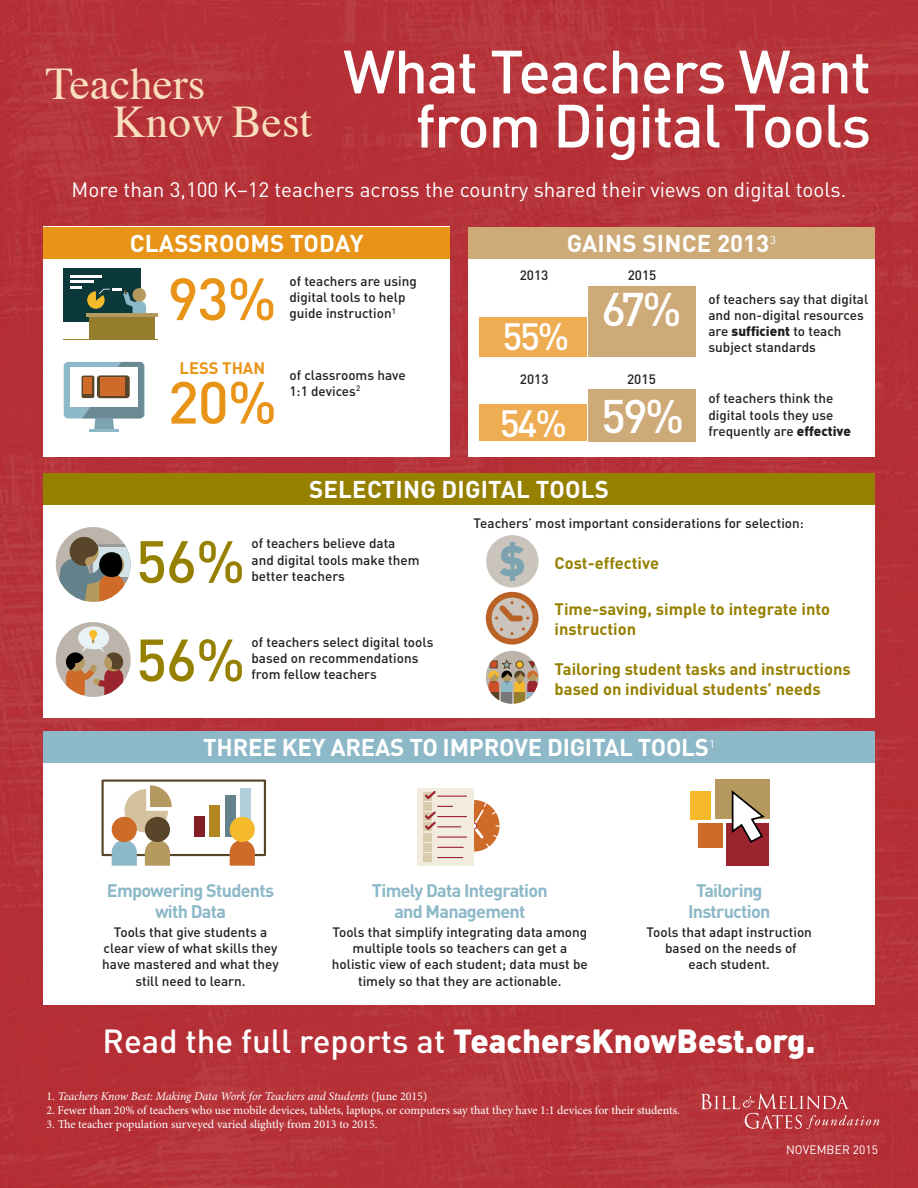
<style>
.page{position:relative;width:918px;height:1188px;background:#fff}
.page>*{position:absolute;margin:0;border:0;box-sizing:border-box;transform-origin:0 0}
.body{font:500 60px/54.2px "DINOT";letter-spacing:-.02em;color:#fff;text-align:right}
.chart_large_number{font:500 58.5px "DINOT";color:#968000}
.chart_large_number-2{font:500 58.5px "DINOT";color:#e89418}
.chart_large_number-3{font:500 46.5px "DINOT";color:#fff}
.body-2{font:45.3px/38.2px "Times";color:#f9dfbd}
.t1{font:900 42px "DINOT";color:#7da3b0}
.chart_large_number-4{font:500 37.5px "DINOT";color:#fff}
.body-3{font:900 33px "DINOT";color:#fff}
.t2{font:700 24px "DINOT";color:#fff}
.body-4{font:20.7px "DINOT";color:#fff}
.chart_large_number-5{font:700 18px/21px "DINOT";letter-spacing:-.04em;color:#8cb8c7;text-align:center}
.chart_subtitle_under{font:700 16.5px/19.8px "DINOT";color:#968000}
.chart_large_number-6{font:700 16.5px "DINOT";color:#e89418}
.chart_subtitle_under-2{font:500 13.5px/16.2px "DINOT";color:#231f20}
.t3{font:12px "Minion Pro";color:#fff}
.t4{font:italic 12px "Minion Pro";letter-spacing:-.01em;color:#fff}
.t5{font:12px "DINOT";letter-spacing:.01em;color:#fff}
.s1{font-weight:900}
.s2{font-weight:500}
.s3{font-style:normal}
</style>
<div class="page">
<img style="left:0;top:0;width:918px;height:1188px">
<svg style="left:701px;top:1093px;width:178px;height:36px;background:#bd494f"></svg>
<div style="left:43px;top:227px;width:407px;height:230px;background:#fff"></div>
<div style="left:468px;top:254px;width:407px;height:203px;background:#fff"></div>
<div style="left:43px;top:761px;width:832px;height:244px;background:#fff"></div>
<div style="left:43px;top:478px;width:832px;height:240px;background:#fff"></div>
<div style="left:43px;top:227px;width:407px;height:32px;background:#e89418"></div>
<div style="left:468px;top:227px;width:407px;height:32px;background:#ceaa78"></div>
<div style="left:43px;top:731px;width:832px;height:32px;background:#8cb8c7"></div>
<div style="left:43px;top:473px;width:832px;height:32px;background:#968000"></div>
<hr style="left:89px;top:429px;width:30px;height:2px;background:#8cb8c7">
<div style="left:64px;top:362px;width:81px;height:56px;background:#8cb8c7;border-radius:4px"></div>
<svg style="left:82px;top:362px;width:62px;height:67px"></svg>
<div style="left:70px;top:367px;width:68px;height:39px;background:#fff"></div>
<svg style="left:82px;top:376px;width:12px;height:22px"></svg>
<div style="left:84px;top:377px;width:8px;height:17px;background:#cf6b29"></div>
<div style="left:97px;top:375px;width:33px;height:23px;background:#594529;border-radius:3px"></div>
<div style="left:100px;top:378px;width:25px;height:18px;background:#cf6b29"></div>
<div style="left:64px;top:268px;width:77px;height:53px;background:#0a383b"></div>
<div style="left:89px;top:316px;width:65px;height:24px;background:#967d2e"></div>
<hr style="left:70px;top:275px;width:32px;height:3px;background:#fff">
<hr style="left:70px;top:280px;width:24px;height:3px;background:#fff">
<svg style="left:70px;top:286px;width:11px;height:3px"></svg>
<svg style="left:87px;top:288px;width:59px;height:25px"></svg>
<hr style="left:86px;top:313px;width:72px;height:3px;background:#b5995e">
<hr style="left:64px;top:339px;width:94px;height:1px;background:#967d2e">
<div style="left:56px;top:622px;width:75px;height:75px;background:#bdb5ab;border-radius:50%"></div>
<svg style="left:78px;top:626px;width:31px;height:23px"></svg>
<svg style="left:66px;top:630px;width:57px;height:65px"></svg>
<div style="left:56px;top:527px;width:74px;height:75px;background:#bdb5ab;border-radius:50%"></div>
<svg style="left:56px;top:536px;width:75px;height:66px"></svg>
<div style="left:486px;top:651px;width:53px;height:53px;background:#bdb5ab;border-radius:50%"></div>
<svg style="left:488px;top:660px;width:50px;height:44px"></svg>
<svg style="left:488px;top:692px;width:11px;height:12px"></svg>
<div style="left:501px;top:692px;width:11px;height:12px;background:#787878"></div>
<div style="left:514px;top:692px;width:11px;height:12px;background:#967d2e"></div>
<svg style="left:527px;top:692px;width:11px;height:12px"></svg>
<div style="left:588px;top:286px;width:108px;height:70px;background:#ceaa78"></div>
<div style="left:480px;top:317px;width:107px;height:39px;background:#eeac53"></div>
<div style="left:588px;top:389px;width:108px;height:52px;background:#ceaa78"></div>
<div style="left:480px;top:405px;width:107px;height:36px;background:#eeac53"></div>
<div style="left:417px;top:788px;width:57px;height:78px;background:#f1ecde"></div>
<div style="left:423px;top:854px;width:8px;height:8px;background:#d9ccad"></div>
<svg style="left:423px;top:791px;width:77px;height:67px"></svg>
<div style="left:690px;top:791px;width:21px;height:28px;background:#f5ba2b"></div>
<div style="left:715px;top:779px;width:54px;height:40px;background:#b5995e"></div>
<div style="left:698px;top:823px;width:24px;height:25px;background:#cf6b29"></div>
<div style="left:726px;top:823px;width:43px;height:43px;background:#9c242e"></div>
<svg style="left:731px;top:790px;width:34px;height:53px"></svg>
<div style="left:101px;top:779px;width:165px;height:77px;border:2px solid #594529"></div>
<svg style="left:125px;top:785px;width:47px;height:48px"></svg>
<div style="left:209px;top:806px;width:11px;height:31px;background:#b08721"></div>
<div style="left:225px;top:795px;width:10px;height:42px;background:#63828c"></div>
<div style="left:240px;top:788px;width:11px;height:49px;background:#b0cfd9"></div>
<div style="left:194px;top:816px;width:10px;height:21px;background:#821f26"></div>
<svg style="left:112px;top:840px;width:25px;height:26px"></svg>
<div style="left:112px;top:817px;width:25px;height:25px;background:#cf6b29;border-radius:50%"></div>
<svg style="left:145px;top:840px;width:25px;height:26px"></svg>
<div style="left:145px;top:817px;width:25px;height:25px;background:#594529;border-radius:50%"></div>
<svg style="left:230px;top:840px;width:25px;height:26px"></svg>
<div style="left:230px;top:817px;width:25px;height:25px;background:#f5ba2b;border-radius:50%"></div>
<svg style="left:486px;top:592px;width:53px;height:53px"></svg>
<div style="left:486px;top:535px;width:53px;height:53px;background:#cac4bc;border-radius:50%"></div>
<p class="body-2" style="left:113px;top:61px;width:200px;text-indent:-68px">Teachers<br>Know Best</p>
<p class="body" style="left:343px;top:42px;width:530px">What Teachers Want from Digital Tools</p>
<p class="body-4" style="left:72px;top:176px;width:776px">More than 3,100 K–12 teachers across the country shared their views on digital tools.</p>
<p class="t2" style="left:130px;top:227px;width:235px">CLASSROOMS TODAY</p>
<p class="t2" style="left:567px;top:227px;width:211px">GAINS SINCE 2013<sup>3</sup></p>
<p class="chart_large_number-2" style="left:167px;top:259px;width:111px">93%</p>
<p class="chart_subtitle_under-2" style="left:289px;top:272px;width:129px">of teachers are using digital tools to help guide instruction<sup>1</sup></p>
<p class="chart_large_number-6" style="left:180px;top:357px;width:87px">LESS THAN</p>
<p class="chart_large_number-2" style="left:168px;top:363px;width:111px">20%</p>
<p class="chart_subtitle_under-2" style="left:289px;top:366px;width:118px">of classrooms have<br>1:1 devices<sup>2</sup></p>
<p class="chart_subtitle_under-2" style="left:520px;top:266px;width:30px">2013</p>
<p class="chart_large_number-4" style="left:502px;top:311px;width:69px">55%</p>
<p class="chart_subtitle_under-2" style="left:520px;top:371px;width:30px">2013</p>
<p class="chart_subtitle_under-2" style="left:628px;top:266px;width:30px">2015</p>
<p class="chart_large_number-3" style="left:601px;top:277px;width:82px">67%</p>
<p class="chart_subtitle_under-2" style="left:627px;top:371px;width:30px">2015</p>
<p class="chart_large_number-4" style="left:500px;top:398px;width:69px">54%</p>
<p class="chart_large_number-3" style="left:601px;top:385px;width:85px">59%</p>
<p class="t2" style="left:309px;top:473px;width:301px">SELECTING DIGITAL TOOLS</p>
<p class="chart_subtitle_under-2" style="left:708px;top:290px;width:161px">of teachers say that digital and non-digital resources are <span class="s1">sufficient</span> to teach subject standards</p>
<p class="chart_subtitle_under-2" style="left:708px;top:390px;width:144px">of teachers think the digital tools they use frequently are <span class="s1">effective</span></p>
<p class="chart_large_number" style="left:136px;top:522px;width:111px">56%</p>
<p class="chart_subtitle_under-2" style="left:252px;top:535px;width:170px">of teachers believe data and digital tools make them better teachers</p>
<p class="chart_large_number" style="left:136px;top:620px;width:111px">56%</p>
<p class="chart_subtitle_under-2" style="left:252px;top:633px;width:183px">of teachers select digital tools based on recommendations from fellow teachers</p>
<p class="chart_subtitle_under-2" style="left:474px;top:515px;width:332px">Teachers’ most important considerations for selection:</p>
<p class="chart_subtitle_under" style="left:555px;top:552px;width:106px">Cost-effective</p>
<p class="chart_subtitle_under" style="left:555px;top:599px;width:277px">Time-saving, simple to integrate into instruction</p>
<p class="chart_subtitle_under" style="left:555px;top:659px;width:298px">Tailoring student tasks and instructions based on individual students’ needs</p>
<p class="t1" style="left:499px;top:532px;width:28px">$</p>
<p class="t2" style="left:203px;top:731px;width:513px">THREE KEY AREAS TO IMPROVE DIGITAL TOOLS<sup>1</sup></p>
<p class="chart_large_number-5" style="left:107px;top:879px;width:169px">Empowering Students with Data</p>
<p class="chart_subtitle_under-2" style="left:102px;top:924px;width:178px;text-align:center">Tools that give students a clear view of what skills they have mastered and what they still need to learn.</p>
<p class="chart_large_number-5" style="left:372px;top:879px;width:177px">Timely Data Integration and Management</p>
<p class="chart_subtitle_under-2" style="left:332px;top:924px;width:257px;text-align:center">Tools that simplify integrating data among multiple tools so teachers can get a holistic view of each student; data must be timely so that they are actionable.</p>
<p class="chart_large_number-5" style="left:688px;top:879px;width:84px">Tailoring<br>Instruction</p>
<p class="chart_subtitle_under-2" style="left:647px;top:924px;width:167px;text-align:center">Tools that adapt instruction based on the needs of<br>each student.</p>
<p class="body-3" style="left:102px;top:1019px;width:715px"><span class="s2">Read the full reports at</span> TeachersKnowBest.org.</p>
<p class="t4" style="left:46px;top:1088px;width:382px"><span class="s3">1.</span> Teachers Know Best: Making Data Work for Teachers and Students <span class="s3">(June 2015)</span></p>
<p class="t3" style="left:46px;top:1103px;width:635px">2. Fewer than 20% of teachers who use mobile devices, tablets, laptops, or computers say that they have 1:1 devices for their students.</p>
<p class="t3" style="left:46px;top:1117px;width:333px">3. The teacher population surveyed varied slightly from 2013 to 2015.</p>
<p class="t5" style="left:786px;top:1141px;width:94px">NOVEMBER 2015</p>
</div>
